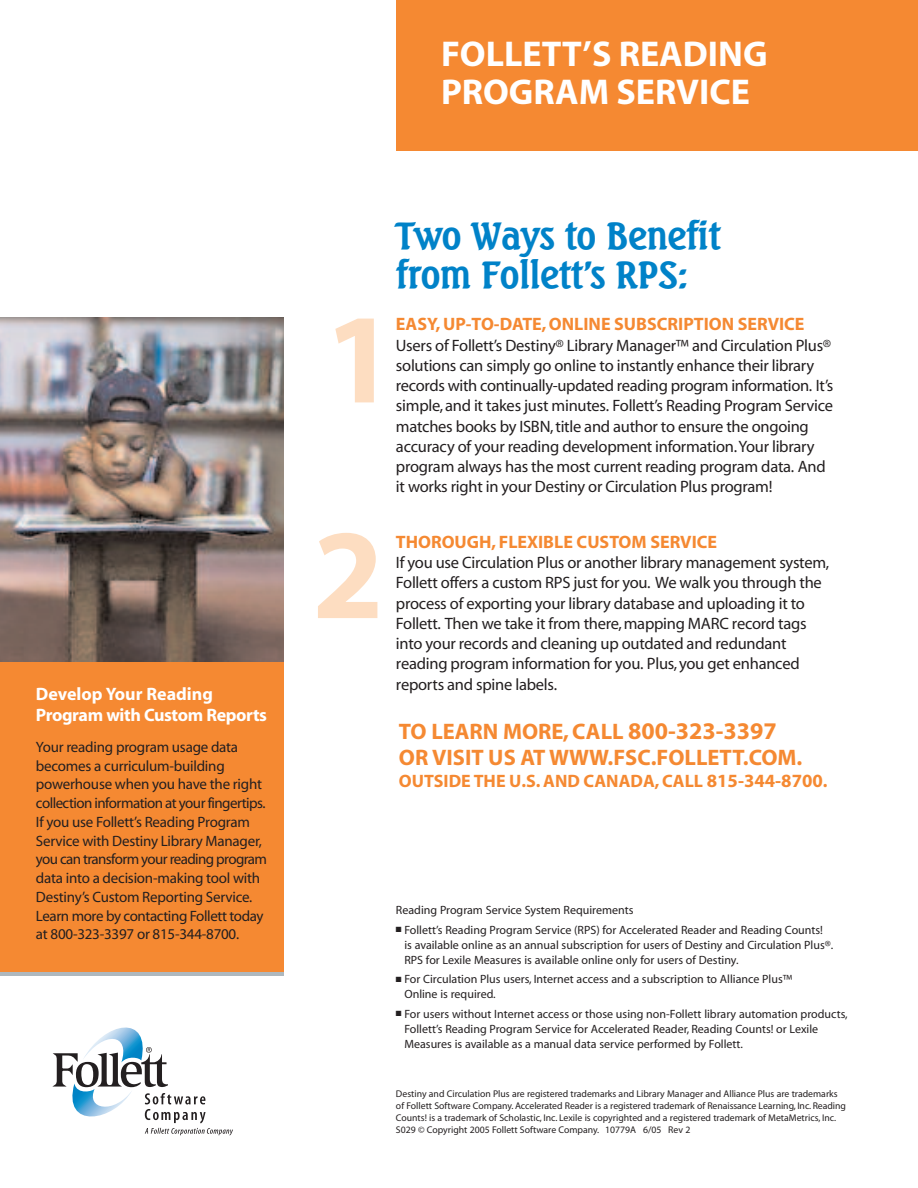
<style>
.page{position:relative;width:918px;height:1188px;background:#fff}
.page>*{position:absolute;margin:0;border:0;box-sizing:border-box;transform-origin:0 0}
.t1{font:700 129px/215.7px "Myriad";color:#fdddc1}
.t2{font:700 36px/39px "Beach";color:#0082c8}
.t3{font:700 36px/37.5px "Myriad";color:#fff}
.t4{font:700 22.5px/25.5px "Myriad";color:#f58932}
.t5{font:700 18px "Myriad";color:#f58932}
.t6{font:700 18px/21px "Myriad";letter-spacing:-.02em;color:#fff}
.t7{font:16.5px/20.2px "Myriad";letter-spacing:-.015em;color:#231f20}
.t8{font:15px/18.8px "Myriad";letter-spacing:-.015em;color:#231f20}
.t9{font:12px/15px "Myriad";color:#231f20}
.t10{font:9.75px/12px "Myriad";color:#231f20}
.s1{font-size:24px}
.s2{font-size:18.75px}
</style>
<div class="page">
<div style="left:0;top:661px;width:283px;height:310px;background:#f58932"></div>
<img style="left:0;top:318px;width:284px;height:344px">
<svg style="left:52px;top:1027px;width:181px;height:108px"></svg>
<div style="left:396px;top:0;width:522px;height:150px;background:#f58932"></div>
<p class="t6" style="left:36px;top:685px;width:233px">Develop Your Reading<br>Program with Custom Reports</p>
<p class="t8" style="left:36px;top:739px;width:233px">Your reading program usage data becomes a curriculum-building powerhouse when you have the right collection information at your fingertips.<br>If you use Follett’s Reading Program Service with Destiny Library Manager, you can transform your reading program data into a decision-making tool with Destiny’s Custom Reporting Service.<br>Learn more by contacting Follett today at 800-323-3397 or 815-344-8700.</p>
<h2 class="t3" style="left:441px;top:38px;width:328px">FOLLETT’S READING<br>PROGRAM SERVICE</h2>
<h1 class="t1" style="left:312px;top:263px;width:85px">1<br>2</h1>
<h2 class="t2" style="left:396px;top:216px;width:326px">Two Ways to Benefit from Follett’s RPS:</h2>
<p class="t5" style="left:396px;top:318px;width:410px">EASY, UP-TO-DATE, ONLINE SUBSCRIPTION SERVICE</p>
<p class="t7" style="left:396px;top:336px;width:439px">Users of Follett’s Destiny® Library Manager™ and Circulation Plus® solutions can simply go online to instantly enhance their library records with continually-updated reading program information. It’s simple, and it takes just minutes. Follett’s Reading Program Service matches books by ISBN, title and author to ensure the ongoing accuracy of your reading development information.Your library program always has the most current reading program data. And it works right in your Destiny or Circulation Plus program!</p>
<p class="t5" style="left:396px;top:535px;width:323px">THOROUGH, FLEXIBLE CUSTOM SERVICE</p>
<p class="t7" style="left:396px;top:554px;width:435px">If you use Circulation Plus or another library management system, Follett offers a custom RPS just for you. We walk you through the process of exporting your library database and uploading it to Follett. Then we take it from there, mapping MARC record tags into your records and cleaning up outdated and redundant reading program information for you. Plus, you get enhanced reports and spine labels.</p>
<h3 class="t4" style="left:399px;top:721px;width:405px">TO LEARN MORE, CALL <span class="s1">800-323-3397<br></span>OR VISIT US AT WWW.FSC.FOLLETT.COM.</h3>
<p class="t5" style="left:399px;top:774px;width:430px">OUTSIDE THE U.S.AND CANADA,CALL <span class="s2">815-344-8700</span>.</p>
<p class="t9" style="left:396px;top:904px;width:239px">Reading Program Service System Requirements</p>
<p class="t9" style="left:404px;top:923px;width:431px;text-indent:-8px">■ Follett’s Reading Program Service (RPS) for Accelerated Reader and Reading Counts! is available online as an annual subscription for users of Destiny and Circulation Plus®.<br>RPS for Lexile Measures is available online only for users of Destiny.</p>
<p class="t9" style="left:404px;top:973px;width:389px;text-indent:-8px">■ For Circulation Plus users, Internet access and a subscription to Alliance Plus™<br>Online is required.</p>
<p class="t9" style="left:404px;top:1007px;width:445px;text-indent:-8px">■ For users without Internet access or those using non-Follett library automation products,<br>Follett’s Reading Program Service for Accelerated Reader, Reading Counts! or Lexile<br>Measures is available as a manual data service performed by Follett.</p>
<p class="t10" style="left:396px;top:1089px;width:451px">Destiny and Circulation Plus are registered trademarks and Library Manager and Alliance Plus are trademarks of Follett Software Company. Accelerated Reader is a registered trademark of Renaissance Learning, Inc. Reading Counts! is a trademark of Scholastic, Inc. Lexile is copyrighted and a registered trademark of MetaMetrics, Inc.<br>S029 © Copyright 2005 Follett Software Company. 10779A 6/05 Rev 2</p>
</div>
